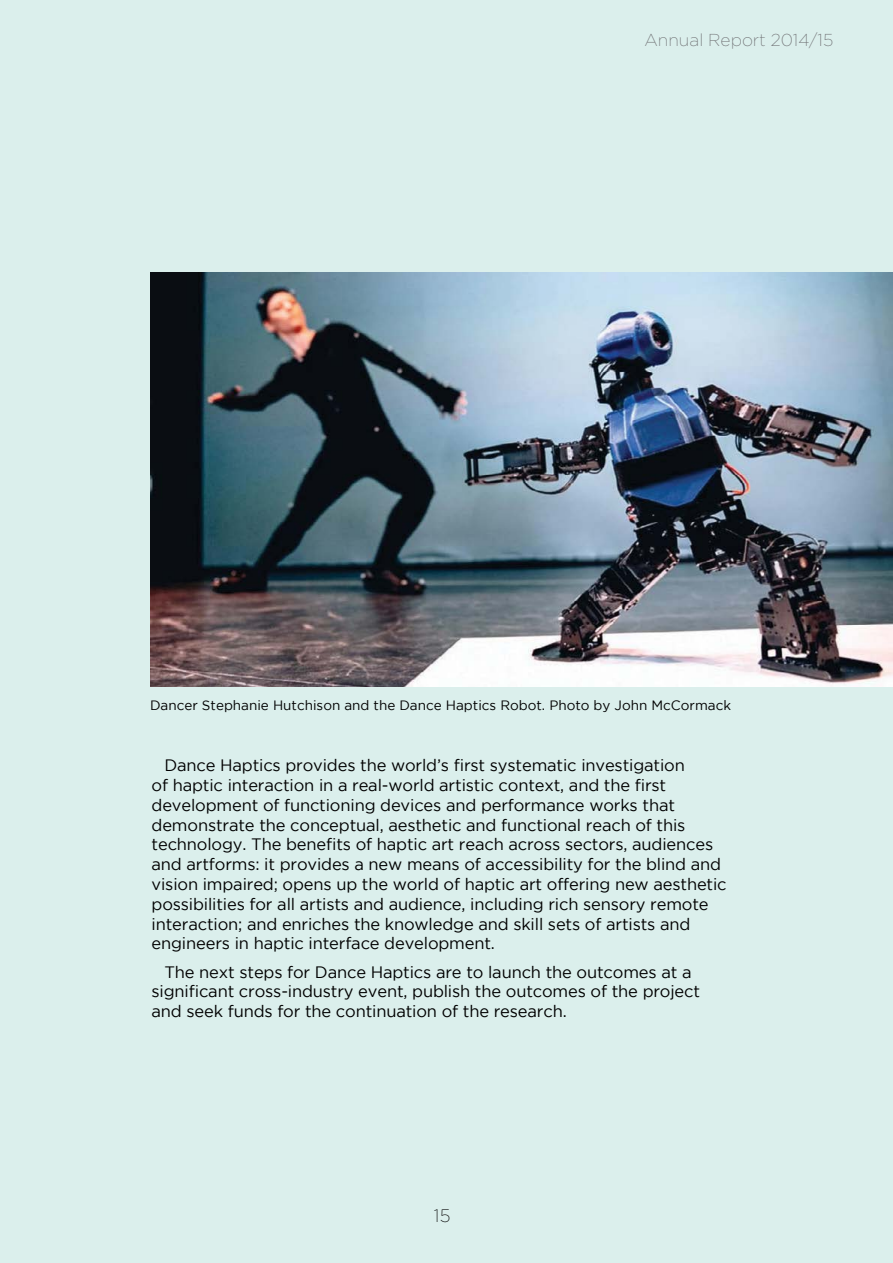
<style>
.page{position:relative;width:893px;height:1263px;background:#dbefec}
.page>*{position:absolute;margin:0;border:0;box-sizing:border-box;transform-origin:0 0}
.t1{font:200 18px "Gotham";color:#000}
.t2{font:200 17.25px "Gotham";color:#6d6e71}
.t3{font:16.5px/19.8px "Gotham";letter-spacing:-.01em;color:#000}
.t4{font:13.5px "Gotham";color:#000}
</style>
<div class="page">
<img style="left:150px;top:272px;width:743px;height:414px">
<p class="t2" style="left:645px;top:31px;width:190px">Annual Report 2014/15</p>
<p class="t4" style="left:150px;top:698px;width:583px">Dancer Stephanie Hutchison and the Dance Haptics Robot. Photo by John McCormack</p>
<p class="t3" style="left:152px;top:755px;width:577px;text-indent:13px">Dance Haptics provides the world’s first systematic investigation<br>of haptic interaction in a real-world artistic context, and the first development of functioning devices and performance works that demonstrate the conceptual, aesthetic and functional reach of this technology. The benefits of haptic art reach across sectors, audiences and artforms: it provides a new means of accessibility for the blind and vision impaired; opens up the world of haptic art offering new aesthetic possibilities for all artists and audience, including rich sensory remote interaction; and enriches the knowledge and skill sets of artists and engineers in haptic interface development.</p>
<p class="t3" style="left:152px;top:962px;width:550px;text-indent:13px">The next steps for Dance Haptics are to launch the outcomes at a significant cross-industry event, publish the outcomes of the project and seek funds for the continuation of the research.</p>
<p class="t1" style="left:434px;top:1205px;width:18px">15</p>
</div>
